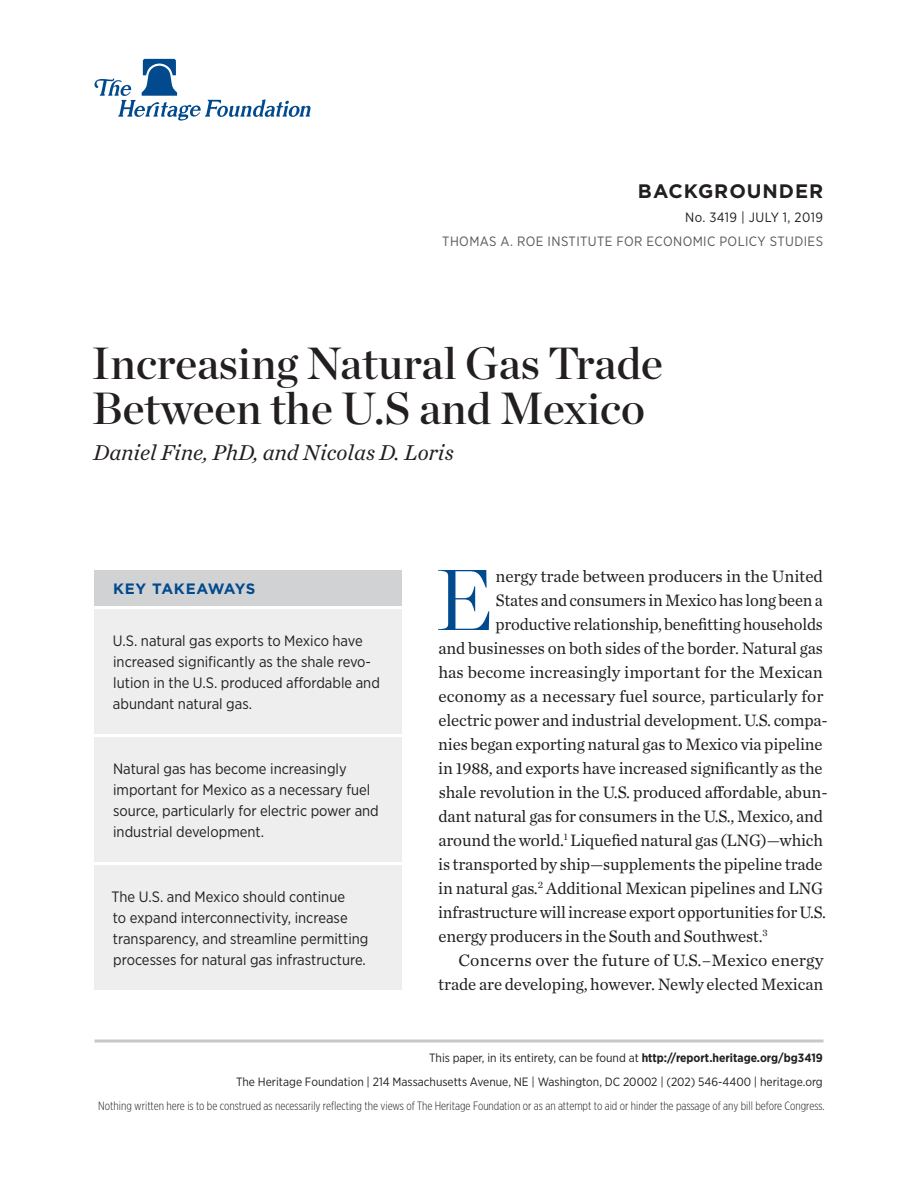
<style>
.page{position:relative;width:918px;height:1188px;background:#fff}
.page>*{position:absolute;margin:0;border:0;box-sizing:border-box;transform-origin:0 0}
.Body_Text___DROP_CAP{font:300 86.1px "Chronicle Display";color:#004a8d}
.Paper_Title{font:45px/45px "Chronicle Display Semi";color:#231f20}
.Byline{font:italic 22.5px "Chronicle Text G1";color:#231f20}
.t1{font:700 19.5px "Gotham";letter-spacing:.05em;color:#231f20}
.Body_Text___DROP_CAP-2{font:17.25px "Chronicle Text G1";letter-spacing:-.01em;color:#231f20}
.Body_Text{font:17.25px/24px "Chronicle Text G1";letter-spacing:-.005em;color:#231f20;text-align:right}
.Body_Text___DROP_CAP-3{font:17.25px "Chronicle Text G1";letter-spacing:-.01em;color:#231f20;scale:.96 1}
.Key_Takeaways{font:15px/21px "Gotham Narrow";color:#231f20}
.Key_Takeaways___HEAD{font:700 15px "Gotham";letter-spacing:.03em;color:#004a8d}
.t2{font:13.5px "Gotham Narrow";letter-spacing:.03em;color:#57585a}
.t3{font:13.5px "Gotham Narrow";letter-spacing:.03em;color:#231f20}
.t4{font:12px/24px "Gotham Narrow";color:#231f20;text-align:right}
.t5{font:300 12px "Gotham X Narrow";color:#231f20}
.s1{font-weight:700}
</style>
<div class="page">
<hr style="left:94px;top:1040px;width:730px;height:2px;background:#c7c8ca">
<svg style="left:94px;top:59px;width:216px;height:62px"></svg>
<div style="left:94px;top:609px;width:308px;height:125px;background:#eeeeef"></div>
<div style="left:94px;top:570px;width:308px;height:36px;background:#d1d2d4"></div>
<div style="left:94px;top:737px;width:308px;height:125px;background:#eeeeef"></div>
<div style="left:94px;top:865px;width:308px;height:125px;background:#eeeeef"></div>
<p class="t1" style="left:638px;top:178px;width:187px">BACKGROUNDER</p>
<p class="t3" style="left:685px;top:209px;width:139px">No. 3419 | July 1, 2019</p>
<p class="t2" style="left:442px;top:233px;width:382px">THOMAS A. ROE INSTITUTE FOR ECONOMIC POLICY STUDIES</p>
<p class="Paper_Title" style="left:92px;top:338px;width:573px">Increasing Natural Gas Trade<br>Between the U.S and Mexico</p>
<p class="Byline" style="left:93px;top:436px;width:362px">Daniel Fine, PhD, and Nicolas D. Loris</p>
<p class="Key_Takeaways___HEAD" style="left:113px;top:579px;width:144px">KEY TAKEAWAYS</p>
<p class="Key_Takeaways" style="left:113px;top:630px;width:269px">U.S. natural gas exports to Mexico have increased significantly as the shale revo&shy;lution in the U.S. produced affordable and abundant natural gas.</p>
<p class="Key_Takeaways" style="left:113px;top:758px;width:267px">Natural gas has become increasingly important for Mexico as a necessary fuel source, particularly for electric power and industrial development.</p>
<p class="Key_Takeaways" style="left:112px;top:886px;width:258px">The U.S. and Mexico should continue<br>to expand interconnectivity, increase transparency, and streamline permitting processes for natural gas infrastructure.</p>
<p class="Body_Text___DROP_CAP" style="left:436px;top:534px;width:59px">E</p>
<p class="Body_Text___DROP_CAP-2" style="left:495px;top:563px;width:329px">nergy trade between producers in the United</p>
<p class="Body_Text___DROP_CAP-3" style="left:496px;top:587px;width:342px">States and consumers in Mexico has long been a</p>
<p class="Body_Text___DROP_CAP-3" style="left:496px;top:611px;width:342px">productive relationship, benefitting households</p>
<p class="Body_Text___DROP_CAP-2" style="left:439px;top:635px;width:386px">and businesses on both sides of the border. Natural gas</p>
<p class="Body_Text___DROP_CAP-2" style="left:438px;top:659px;width:386px">has become increasingly important for the Mexican</p>
<p class="Body_Text___DROP_CAP-2" style="left:438px;top:683px;width:387px">economy as a necessary fuel source, particularly for</p>
<p class="Body_Text___DROP_CAP-2" style="left:438px;top:707px;width:391px">electric power and industrial development. U.S. compa-</p>
<p class="Body_Text___DROP_CAP-2" style="left:438px;top:731px;width:386px">nies began exporting natural gas to Mexico via pipeline</p>
<p class="Body_Text___DROP_CAP-2" style="left:438px;top:755px;width:386px">in 1988, and exports have increased significantly as the</p>
<p class="Body_Text___DROP_CAP-2" style="left:439px;top:779px;width:390px">shale revolution in the U.S. produced affordable, abun-</p>
<p class="Body_Text___DROP_CAP-2" style="left:438px;top:803px;width:386px">dant natural gas for consumers in the U.S., Mexico, and</p>
<p class="Body_Text___DROP_CAP-2" style="left:439px;top:827px;width:386px">around the world.<sup>1</sup> Liquefied natural gas (LNG)—which</p>
<p class="Body_Text___DROP_CAP-2" style="left:438px;top:851px;width:386px">is transported by ship—supplements the pipeline trade</p>
<p class="Body_Text___DROP_CAP-2" style="left:438px;top:875px;width:386px">in natural gas.<sup>2</sup> Additional Mexican pipelines and LNG</p>
<p class="Body_Text___DROP_CAP-2" style="left:438px;top:899px;width:389px">infrastructure will increase export opportunities for U.S.</p>
<p class="Body_Text___DROP_CAP-2" style="left:438px;top:923px;width:331px">energy producers in the South and Southwest.<sup>3</sup></p>
<p class="Body_Text" style="left:438px;top:947px;width:387px">Concerns over the future of U.S.–Mexico energy trade are developing, however. Newly elected Mexican</p>
<p class="t4" style="left:236px;top:1046px;width:588px">This paper, in its entirety, can be found at <span class="s1">http://report.heritage.org/bg3419<br></span>The Heritage Foundation | 214 Massachusetts Avenue, NE | Washington, DC 20002 | (202) 546-4400 | heritage.org</p>
<p class="t5" style="left:98px;top:1099px;width:728px">Nothing written here is to be construed as necessarily reflecting the views of The Heritage Foundation or as an attempt to aid or hinder the passage of any bill before Congress.</p>
</div>
